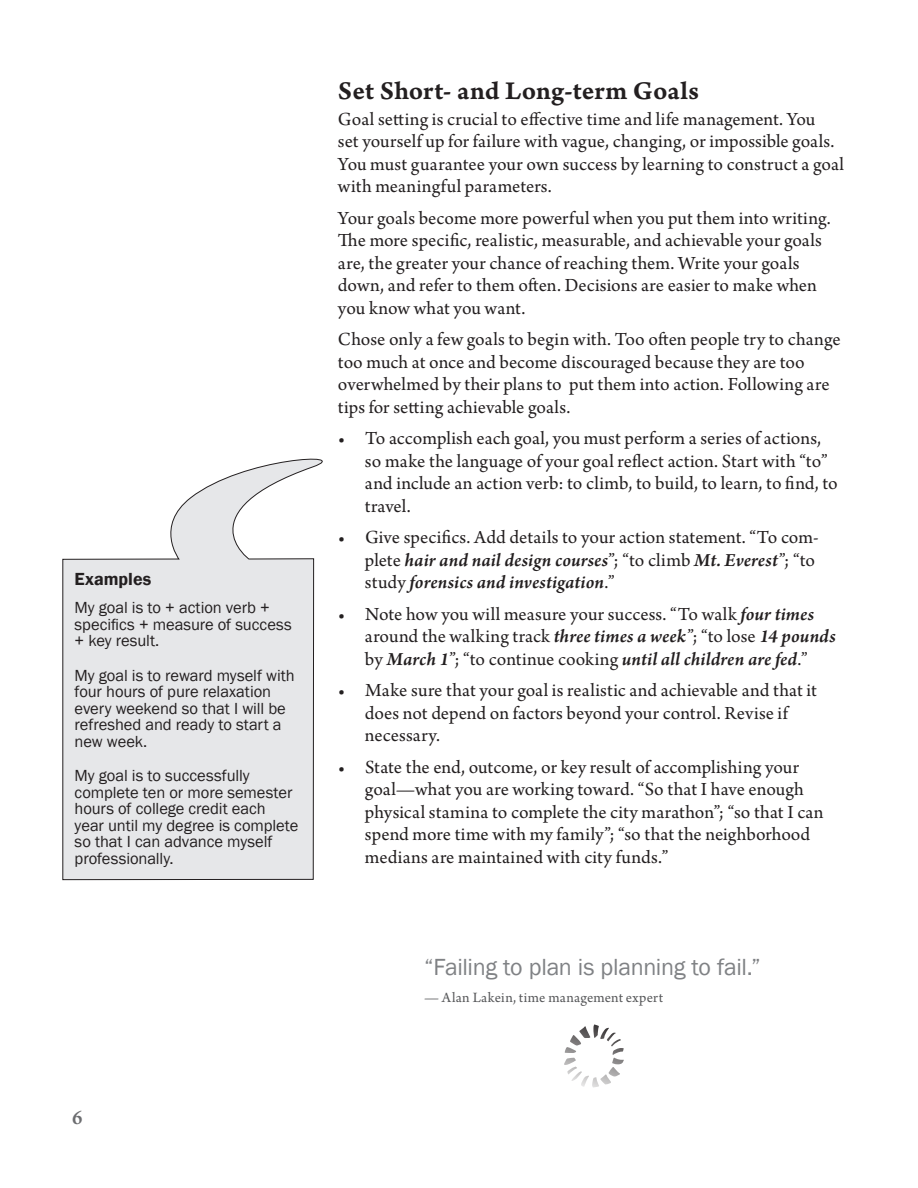
<style>
.page{position:relative;width:918px;height:1188px;background:#fff}
.page>*{position:absolute;margin:0;border:0;box-sizing:border-box;transform-origin:0 0}
.t1{font:27px "Arno Pro Smbd Caption";letter-spacing:.005em;color:#231f20}
.t2{font:24px "Franklin Gothic";letter-spacing:-.015em;color:#808285}
.t3{font:600 21px "Arno Pro";color:#6c6d70}
.t4{font:19.5px/22.5px "Arno Pro";color:#231f20}
.t5{font:600 18px "Franklin Gothic";color:#231f20}
.t6{font:16.5px/16.5px "Franklin Gothic";letter-spacing:-.005em;color:#231f20}
.t7{font:15px "Arno Pro";letter-spacing:.015em;color:#57585a}
.s1{font-weight:600;font-style:italic}
</style>
<div class="page">
<svg style="left:62px;top:458px;width:261px;height:422px"></svg>
<svg style="left:564px;top:1024px;width:60px;height:64px"></svg>
<p class="t5" style="left:75px;top:568px;width:78px">Examples</p>
<p class="t6" style="left:75px;top:600px;width:219px">My goal is to + action verb + specifics + measure of success + key result.</p>
<p class="t6" style="left:75px;top:668px;width:222px">My goal is to reward myself with four hours of pure relaxation every weekend so that I will be refreshed and ready to start a new week.</p>
<p class="t6" style="left:75px;top:768px;width:225px">My goal is to successfully complete ten or more semester hours of college credit each year until my degree is complete so that I can advance myself professionally.</p>
<h1 class="t1" style="left:338px;top:75px;width:363px">Set Short- and Long-term Goals</h1>
<p class="t4" style="left:338px;top:108px;width:508px">Goal setting is crucial to effective time and life management. You<br>set yourself up for failure with vague, changing, or impossible goals.<br>You must guarantee your own success by learning to construct a goal with meaningful parameters.</p>
<p class="t4" style="left:338px;top:207px;width:494px">Your goals become more powerful when you put them into writing.<br>The more specific, realistic, measurable, and achievable your goals are, the greater your chance of reaching them. Write your goals down, and refer to them often. Decisions are easier to make when you know what you want.</p>
<p class="t4" style="left:338px;top:329px;width:504px">Chose only a few goals to begin with. Too often people try to change too much at once and become discouraged because they are too overwhelmed by their plans to put them into action. Following are tips for setting achievable goals.</p>
<p class="t4" style="left:365px;top:428px;width:474px;text-indent:-27px">• To accomplish each goal, you must perform a series of actions, so make the language of your goal reflect action. Start with “to” and include an action verb: to climb, to build, to learn, to find, to travel.</p>
<p class="t4" style="left:365px;top:527px;width:455px;text-indent:-27px">• Give specifics. Add details to your action statement. “To com&shy;plete <span class="s1">hair and nail design courses</span>”; “to climb <span class="s1">Mt. Everest</span>”; “to study <span class="s1">forensics and investigation</span>.”</p>
<p class="t4" style="left:365px;top:603px;width:472px;text-indent:-27px">• Note how you will measure your success. “To walk <span class="s1">four times </span>around the walking track <span class="s1">three times a week</span>”; “to lose <span class="s1">14 pounds </span>by <span class="s1">March 1</span>”; “to continue cooking <span class="s1">until all children are fed</span>.”</p>
<p class="t4" style="left:365px;top:680px;width:453px;text-indent:-27px">• Make sure that your goal is realistic and achievable and that it does not depend on factors beyond your control. Revise if necessary.</p>
<p class="t4" style="left:365px;top:756px;width:460px;text-indent:-27px">• State the end, outcome, or key result of accomplishing your goal—what you are working toward. “So that I have enough physical stamina to complete the city marathon”; “so that I can spend more time with my family”; “so that the neighborhood medians are maintained with city funds.”</p>
<p class="t2" style="left:424px;top:952px;width:338px">“Failing to plan is planning to fail.”</p>
<p class="t7" style="left:424px;top:989px;width:241px">— Alan Lakein, time management expert</p>
<p class="t3" style="left:72px;top:1106px;width:12px">6</p>
</div>
